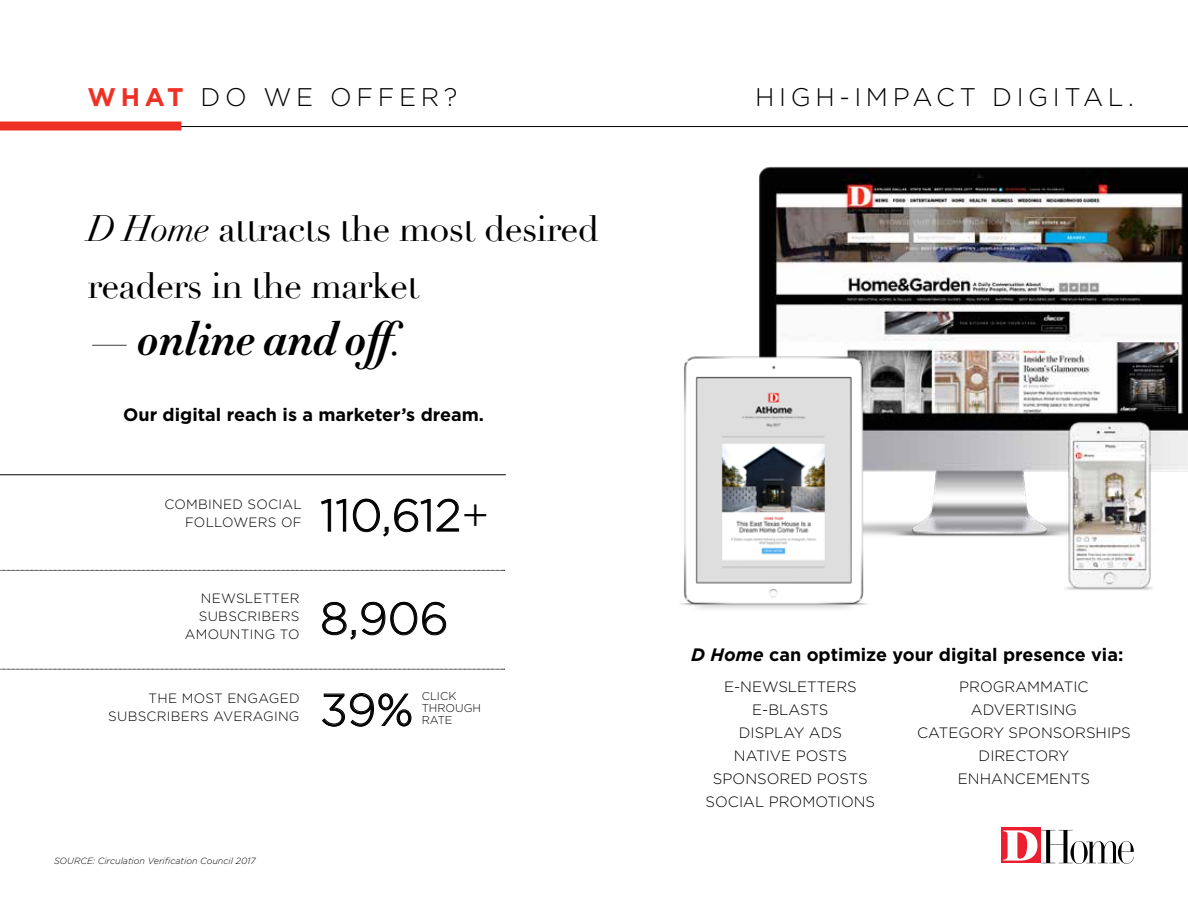
<style>
.page{position:relative;width:1188px;height:918px;background:#fff}
.page>*{position:absolute;margin:0;border:0;box-sizing:border-box;transform-origin:0 0}
.t1{font:italic 700 46.5px "HTF Didot B06";letter-spacing:-.02em;color:#000}
.t2{font:300 45px "Gotham";color:#000}
.t3{font:36px/57px "Didot";letter-spacing:-.02em;color:#000}
.t4{font:300 25.5px "Gotham";letter-spacing:.18em;color:#000}
.t5{font:700 18px "Gotham";color:#000}
.t6{font:300 15px/23px "Gotham";color:#000;text-align:center}
.t7{font:300 13.5px/18px "Gotham";letter-spacing:.02em;color:#000;text-align:right}
.t8{font:300 11.25px/12px "Gotham";color:#000}
.t9{font:italic 300 9px "Gotham";color:#000}
.s1{font-weight:700;color:#ee3124}
.s2{font-style:italic}
.s3{font-family:"Didot";font-weight:400}
</style>
<div class="page">
<div style="left:1001px;top:828px;width:40px;height:35px;background:#ec1f30"></div>
<svg style="left:1003px;top:830px;width:131px;height:34px"></svg>
<svg style="left:321px;top:499px;width:25px;height:33px"></svg>
<svg style="left:353px;top:499px;width:106px;height:38px"></svg>
<svg style="left:322px;top:693px;width:89px;height:34px"></svg>
<svg style="left:322px;top:602px;width:124px;height:38px"></svg>
<svg style="left:0;top:669px;width:505px;height:1px"></svg>
<svg style="left:0;top:570px;width:505px;height:1px"></svg>
<hr style="left:0;top:475px;width:506px;height:1px;background:#000">
<img style="left:759px;top:166px;width:429px;height:371px">
<img style="left:680px;top:312px;width:250px;height:297px">
<img style="left:1038px;top:392px;width:141px;height:198px">
<hr style="left:165px;top:126px;width:1023px;height:1px;background:#000">
<div style="left:0;top:122px;width:181px;height:8px;background:#ee3124"></div>
<h3 class="t4" style="left:88px;top:80px;width:371px"><span class="s1">WHAT</span> DO WE OFFER?</h3>
<h3 class="t3" style="left:88px;top:200px;width:513px"><span class="s2">D Home</span> attracts the most desired readers in the market</h3>
<h1 class="t1" style="left:88px;top:302px;width:328px"><span class="s3">—</span>online and off<span class="s3">.</span></h1>
<p class="t5" style="left:123px;top:403px;width:362px">Our digital reach is a marketer’s dream.</p>
<p class="t7" style="left:164px;top:495px;width:139px">COMBINED SOCIAL<br>FOLLOWERS OF</p>
<h2 class="t2" style="left:320px;top:487px;width:171px">110,612+</h2>
<p class="t7" style="left:185px;top:589px;width:116px">NEWSLETTER<br>SUBSCRIBERS<br>AMOUNTING TO</p>
<p class="t7" style="left:108px;top:689px;width:193px">THE MOST ENGAGED<br>SUBSCRIBERS AVERAGING</p>
<h2 class="t2" style="left:320px;top:590px;width:130px">8,906</h2>
<h2 class="t2" style="left:320px;top:681px;width:95px">39%</h2>
<p class="t8" style="left:422px;top:690px;width:61px">CLICK<br>THROUGH<br>RATE</p>
<p class="t9" style="left:54px;top:855px;width:203px">SOURCE: Circulation Verification Council 2017</p>
<h3 class="t4" style="left:755px;top:81px;width:380px">HIGH-IMPACT DIGITAL.</h3>
<p class="t5" style="left:691px;top:643px;width:434px"><span class="s2">D Home</span> can optimize your digital presence via:</p>
<p class="t6" style="left:706px;top:675px;width:171px">E-NEWSLETTERS<br>E-BLASTS<br>DISPLAY ADS<br>NATIVE POSTS<br>SPONSORED POSTS<br>SOCIAL PROMOTIONS</p>
<p class="t6" style="left:917px;top:675px;width:215px">PROGRAMMATIC<br>ADVERTISING<br>CATEGORY SPONSORSHIPS<br>DIRECTORY<br>ENHANCEMENTS</p>
</div>
